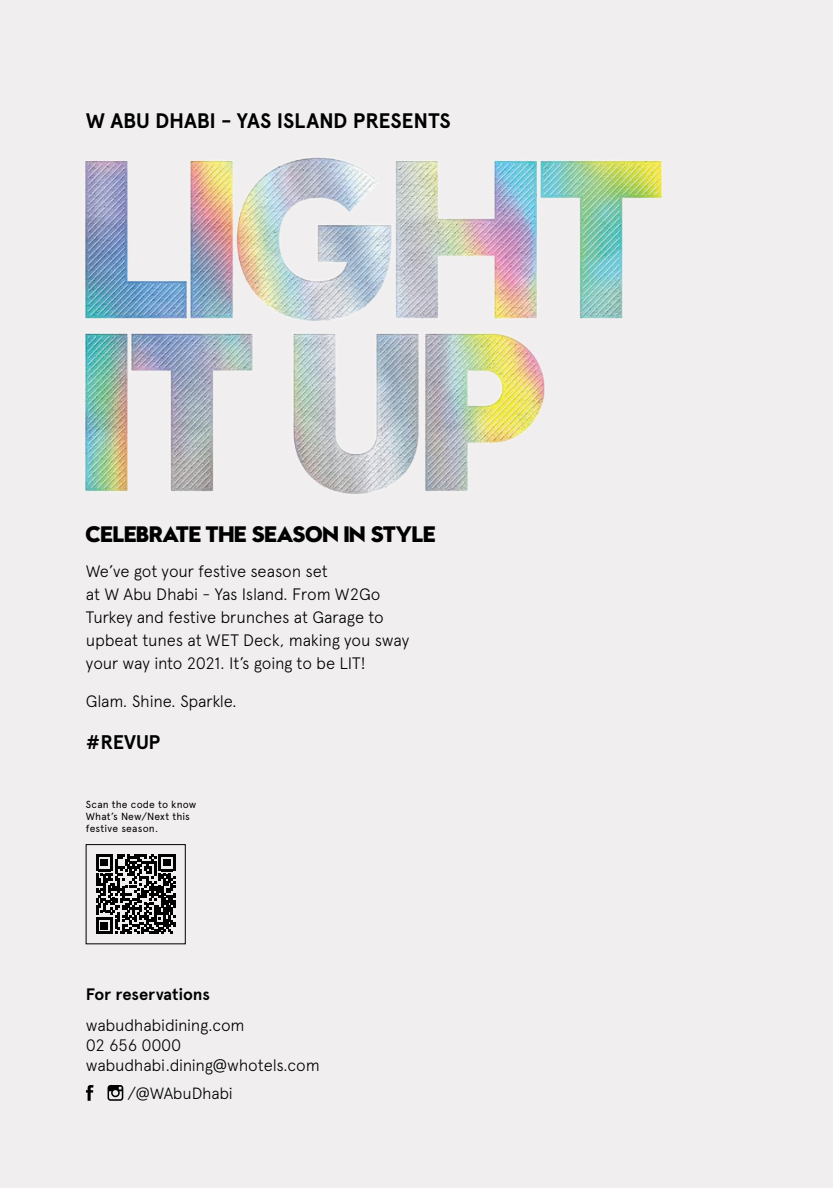
<style>
.page{position:relative;width:833px;height:1188px;background:#fff}
.page>*{position:absolute;margin:0;border:0;box-sizing:border-box;transform-origin:0 0}
.t1{font:700 21px "Apercu Pro";letter-spacing:-.01em;color:#000}
.t2{font:700 20.38px "W Sans New";letter-spacing:.02em;color:#000}
.t3{font:700 19.75px "Apercu Pro";letter-spacing:-.015em;color:#000}
.t4{font:300 16.5px/22.9px "Apercu Pro";letter-spacing:-.015em;color:#000}
.t5{font:700 16.5px "Apercu Pro";letter-spacing:-.005em;color:#000}
.t6{font:300 16.25px "Apercu Pro";letter-spacing:-.015em;color:#000}
.t7{font:10.25px/11.9px "Apercu Pro";letter-spacing:.015em;color:#000}
</style>
<div class="page">
<div style="left:0;top:0;width:833px;height:1187px;background:#f0eeef"></div>
<svg style="left:86px;top:1085px;width:8px;height:15px"></svg>
<svg style="left:108px;top:1085px;width:15px;height:15px"></svg>
<img style="left:85px;top:157px;width:578px;height:337px">
<svg style="left:96px;top:854px;width:80px;height:79px"></svg>
<p class="t1" style="left:86px;top:105px;width:366px">W ABU DHABI - YAS ISLAND PRESENTS</p>
<p class="t2" style="left:86px;top:522px;width:351px">CELEBRATE THE SEASON IN STYLE</p>
<p class="t4" style="left:86px;top:558px;width:325px">We’ve got your festive season set<br>at W Abu Dhabi - Yas Island. From W2Go Turkey and festive brunches at Garage to upbeat tunes at WET Deck, making you sway your way into 2021. It’s going to be LIT!</p>
<p class="t4" style="left:86px;top:687px;width:152px">Glam. Shine. Sparkle.</p>
<p class="t3" style="left:86px;top:726px;width:76px">#REVUP</p>
<p class="t7" style="left:86px;top:797px;width:112px">Scan the code to know<br>What’s New/Next this festive season.</p>
<p class="t5" style="left:86px;top:981px;width:125px">For reservations</p>
<p class="t4" style="left:86px;top:1013px;width:235px;line-height:19.9px">wabudhabidining.com<br>02 656 0000 wabudhabi.dining@whotels.com</p>
<p class="t6" style="left:127px;top:1081px;width:107px">/@WAbuDhabi</p>
</div>
